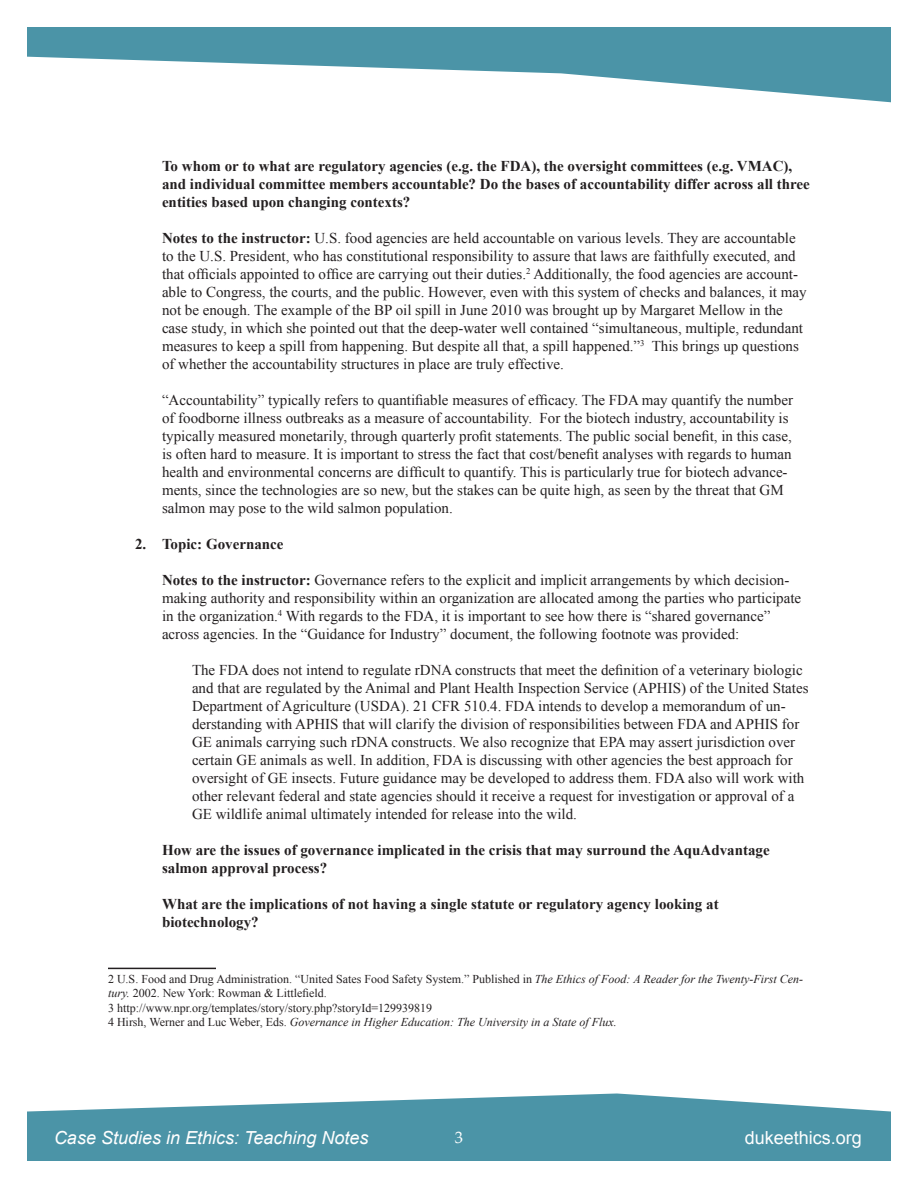
<style>
.page{position:relative;width:918px;height:1188px;background:#fff}
.page>*{position:absolute;margin:0;border:0;box-sizing:border-box;transform-origin:0 0}
.t1{font:italic 18px "Arial";color:#fff}
.t2{font:18px "Arial";color:#fff}
.t3{font:16.5px "Palatino Linotype";color:#fff}
.t4{font:15px/18px "Times New Roman";color:#231f20}
.t5{font:700 15px/18px "Times New Roman";color:#231f20}
.t6{font:12px/14.4px "Times New Roman";color:#231f20}
.t7{font:italic 12px "Times New Roman";color:#231f20}
.s1{font-weight:700}
.s2{font-style:italic}
.s3{font-style:normal}
</style>
<div class="page">
<svg style="left:27px;top:27px;width:864px;height:75px;fill:#4b94a7"></svg>
<svg style="left:27px;top:1093px;width:864px;height:68px;fill:#4b94a7"></svg>
<hr style="left:108px;top:968px;width:108px;height:1px;background:#231f20">
<p class="t5" style="left:162px;top:156px;width:649px">To whom or to what are regulatory agencies (e.g. the FDA), the oversight committees (e.g. VMAC), and individual committee members accountable? Do the bases of accountability differ across all three entities based upon changing contexts?</p>
<p class="t4" style="left:162px;top:229px;width:646px"><span class="s1">Notes to the instructor:</span> U.S. food agencies are held accountable on various levels. They are accountable to the U.S. President, who has constitutional responsibility to assure that laws are faithfully executed, and that officials appointed to office are carrying out their duties.<sup>2</sup> Additionally, the food agencies are account&shy;able to Congress, the courts, and the public. However, even with this system of checks and balances, it may not be enough. The example of the BP oil spill in June 2010 was brought up by Margaret Mellow in the case study, in which she pointed out that the deep-water well contained “simultaneous, multiple, redundant measures to keep a spill from happening. But despite all that, a spill happened.”<sup>3</sup> This brings up questions of whether the accountability structures in place are truly effective.</p>
<p class="t4" style="left:162px;top:391px;width:633px">“Accountability” typically refers to quantifiable measures of efficacy. The FDA may quantify the number of foodborne illness outbreaks as a measure of accountability. For the biotech industry, accountability is typically measured monetarily, through quarterly profit statements. The public social benefit, in this case, is often hard to measure. It is important to stress the fact that cost/benefit analyses with regards to human health and environmental concerns are difficult to quantify. This is particularly true for biotech advance&shy;ments, since the technologies are so new, but the stakes can be quite high, as seen by the threat that GM salmon may pose to the wild salmon population.</p>
<p class="t5" style="left:135px;top:534px;width:150px">2. Topic: Governance</p>
<p class="t4" style="left:162px;top:571px;width:641px"><span class="s1">Notes to the instructor:</span> Governance refers to the explicit and implicit arrangements by which decision&shy;making authority and responsibility within an organization are allocated among the parties who participate in the organization.<sup>4</sup> With regards to the FDA, it is important to see how there is “shared governance” across agencies. In the “Guidance for Industry” document, the following footnote was provided:</p>
<p class="t4" style="left:192px;top:661px;width:618px">The FDA does not intend to regulate rDNA constructs that meet the definition of a veterinary biologic and that are regulated by the Animal and Plant Health Inspection Service (APHIS) of the United States Department of Agriculture (USDA). 21 CFR 510.4. FDA intends to develop a memorandum of un&shy;derstanding with APHIS that will clarify the division of responsibilities between FDA and APHIS for GE animals carrying such rDNA constructs. We also recognize that EPA may assert jurisdiction over certain GE animals as well. In addition, FDA is discussing with other agencies the best approach for oversight of GE insects. Future guidance may be developed to address them. FDA also will work with other relevant federal and state agencies should it receive a request for investigation or approval of a GE wildlife animal ultimately intended for release into the wild.</p>
<p class="t5" style="left:162px;top:840px;width:609px">How are the issues of governance implicated in the crisis that may surround the AquAdvantage salmon approval process?</p>
<p class="t5" style="left:162px;top:894px;width:558px">What are the implications of not having a single statute or regulatory agency looking at</p>
<p class="t5" style="left:162px;top:912px;width:98px">biotechnology?</p>
<p class="t6" style="left:108px;top:971px;width:697px">2 U.S. Food and Drug Administration. “United Sates Food Safety System.” Published in <span class="s2">The Ethics of Food: A Reader for the Twenty-First Cen&shy;tury.</span> 2002. New York: Rowman &amp; Littlefield.</p>
<p class="t6" style="left:108px;top:1000px;width:326px">3 http://www.npr.org/templates/story/story.php?storyId=129939819</p>
<p class="t7" style="left:108px;top:1014px;width:510px"><span class="s3">4 Hirsh, Werner and Luc Weber, Eds.</span> Governance in Higher Education: The University in a State of Flux.</p>
<p class="t1" style="left:54px;top:1126px;width:316px">Case Studies in Ethics: Teaching Notes</p>
<p class="t3" style="left:455px;top:1126px;width:10px">3</p>
<p class="t2" style="left:745px;top:1126px;width:119px">dukeethics.org</p>
</div>
